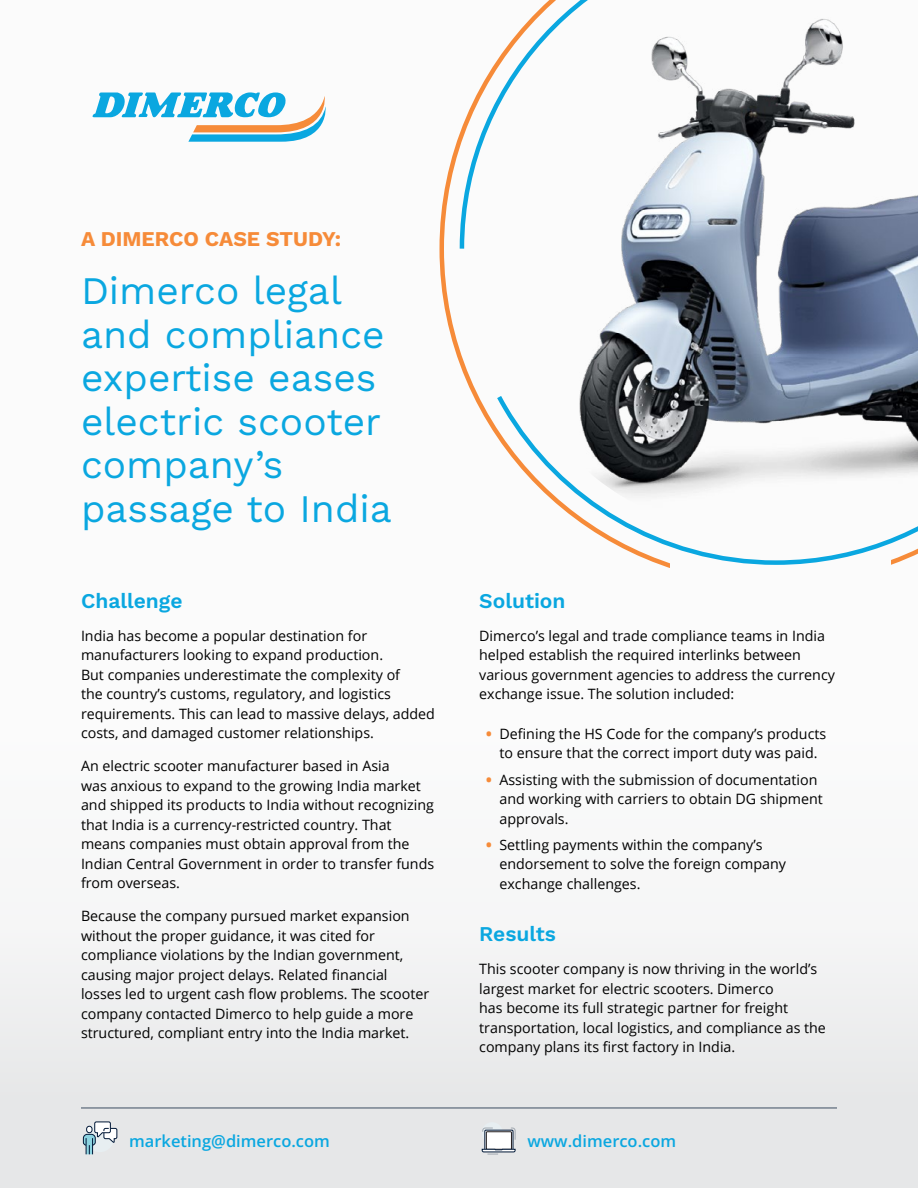
<style>
.page{position:relative;width:918px;height:1188px;background:#fff}
.page>*{position:absolute;margin:0;border:0;box-sizing:border-box;transform-origin:0 0}
.t1{font:39px/43.5px "Work Sans";color:#0aa7e0}
.t2{font:600 21px "Work Sans";color:#0aa7e0}
.t3{font:700 21px "Work Sans";color:#f68b39}
.t4{font:600 16.5px "Open Sans";color:#0aa7e0}
.t5{font:14.25px/19.5px "Open Sans";color:#000}
.s1{font-weight:800;color:#f68b39}
</style>
<div class="page">
<div style="left:0;top:0;width:918px;height:1188px;background:linear-gradient(to bottom,#fff,#eeefef)"></div>
<svg style="left:439px;top:0;width:479px;height:585px"></svg>
<div style="left:671px;top:0;width:220px;height:616px;background:#fbfbfb"></div>
<svg style="left:92px;top:92px;width:238px;height:50px"></svg>
<svg style="left:457px;top:0;width:461px;height:567px"></svg>
<img style="left:550px;top:0;width:368px;height:513px">
<div style="left:482px;top:1122px;width:21px;height:21px;background:#e7eef1;border-radius:50%"></div>
<svg style="left:481px;top:1127px;width:35px;height:28px"></svg>
<svg style="left:83px;top:1121px;width:35px;height:33px"></svg>
<hr style="left:81px;top:1107px;width:756px;height:2px;background:#8b95a0">
<h2 class="t3" style="left:81px;top:223px;width:262px">A DIMERCO CASE STUDY:</h2>
<h1 class="t1" style="left:81px;top:268px;width:312px">Dimerco legal and compliance expertise eases electric scooter company’s passage to India</h1>
<h2 class="t2" style="left:81px;top:585px;width:103px">Challenge</h2>
<p class="t5" style="left:81px;top:625px;width:355px">India has become a popular destination for manufacturers looking to expand production.<br>But companies underestimate the complexity of<br>the country’s customs, regulatory, and logistics requirements. This can lead to massive delays, added costs, and damaged customer relationships.</p>
<p class="t5" style="left:81px;top:756px;width:355px">An electric scooter manufacturer based in Asia<br>was anxious to expand to the growing India market and shipped its products to India without recognizing that India is a currency-restricted country. That means companies must obtain approval from the Indian Central Government in order to transfer funds from overseas.</p>
<p class="t5" style="left:81px;top:906px;width:350px">Because the company pursued market expansion without the proper guidance, it was cited for compliance violations by the Indian government, causing major project delays. Related financial losses led to urgent cash flow problems. The scooter company contacted Dimerco to help guide a more structured, compliant entry into the India market.</p>
<h2 class="t2" style="left:479px;top:585px;width:88px">Solution</h2>
<p class="t5" style="left:479px;top:625px;width:357px">Dimerco’s legal and trade compliance teams in India helped establish the required interlinks between various government agencies to address the currency exchange issue. The solution included:</p>
<p class="t5" style="left:486px;top:724px;width:342px;text-align:center"><span class="s1">•</span> Defining the HS Code for the company’s products to ensure that the correct import duty was paid.</p>
<p class="t5" style="left:499px;top:769px;width:325px;text-indent:-13px"><span class="s1">•</span> Assisting with the submission of documentation and working with carriers to obtain DG shipment approvals.</p>
<p class="t5" style="left:499px;top:835px;width:288px;text-indent:-13px"><span class="s1">•</span> Settling payments within the company’s endorsement to solve the foreign company exchange challenges.</p>
<h2 class="t2" style="left:479px;top:918px;width:78px">Results</h2>
<p class="t5" style="left:479px;top:959px;width:348px">This scooter company is now thriving in the world’s largest market for electric scooters. Dimerco<br>has become its full strategic partner for freight transportation, local logistics, and compliance as the company plans its first factory in India.</p>
<p class="t4" style="left:129px;top:1130px;width:202px">marketing@dimerco.com</p>
<p class="t4" style="left:527px;top:1130px;width:150px">www.dimerco.com</p>
</div>
